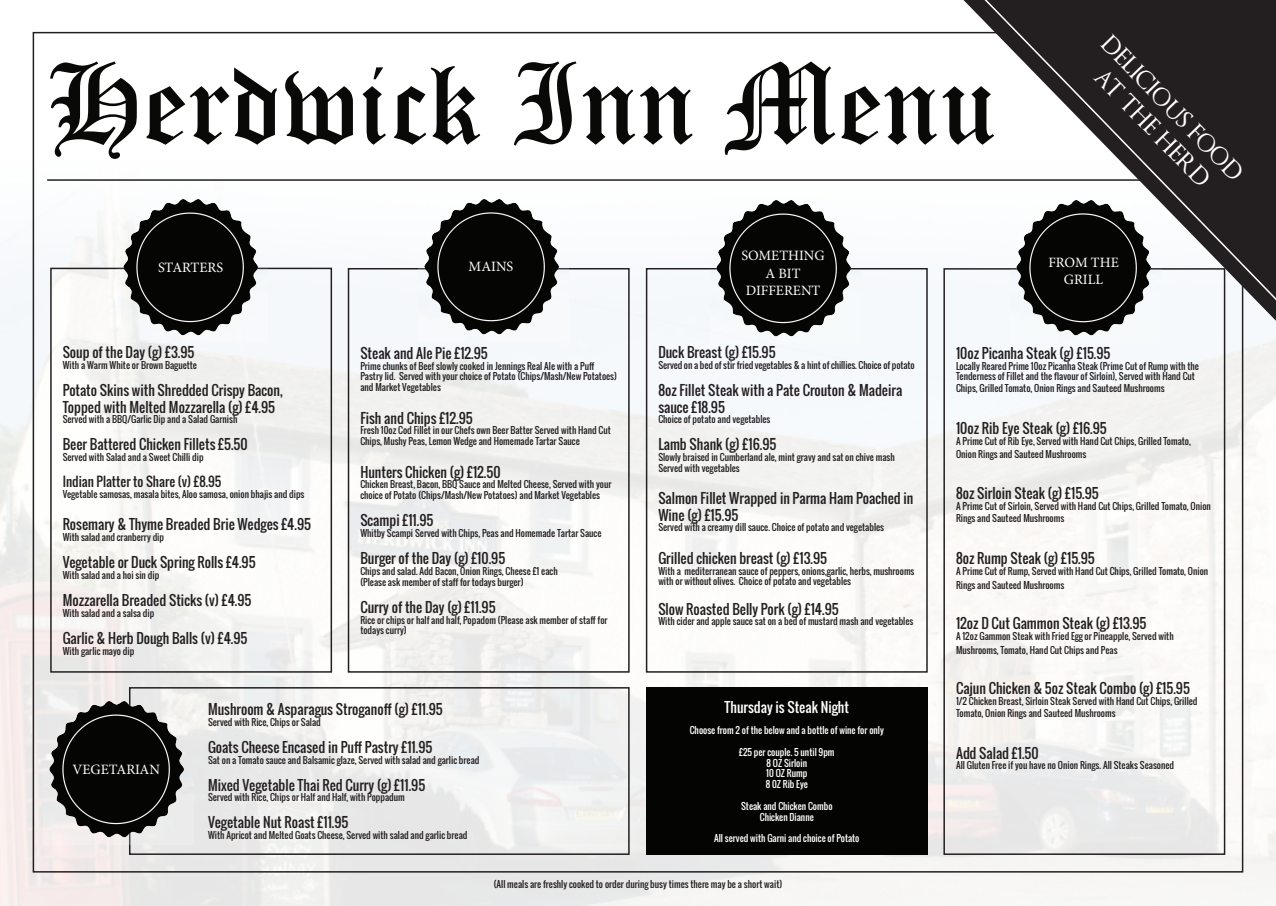
<style>
.page{position:relative;width:1276px;height:906px;background:#fff}
.page>*{position:absolute;margin:0;border:0;box-sizing:border-box;transform-origin:0 0}
.t1{font:112.5px "Old English Text";color:#090907}
.t2{font:23.25px/27.8px "Optimus Princeps";color:#fff;text-align:center}
.t3{font:14.25px/17.1px "Minion Pro";color:#fff;text-align:center}
.t4{font:13.5px/16.2px "Oswald";color:#231f20}
.t5{font:13.5px "Oswald";color:#fff}
.t6{font:12.75px "Oswald";color:#231f20}
.t7{font:9px/10.8px "Oswald";color:#231f20}
.t8{font:9px/10.8px "Oswald";color:#fff;text-align:center}
</style>
<div class="page">
<img style="left:0;top:159px;width:1276px;height:746px">
<div style="left:129px;top:687px;width:500px;height:168px;border:2px solid #231f20"></div>
<hr style="left:47px;top:179px;width:1229px;height:2px;background:#231f20">
<svg style="left:952px;top:0;width:324px;height:353px;fill:#231f20"></svg>
<div style="left:50px;top:268px;width:282px;height:404px;border:2px solid #231f20"></div>
<div style="left:348px;top:268px;width:281px;height:404px;border:2px solid #231f20"></div>
<img style="left:418px;top:194px;width:150px;height:148px">
<div style="left:646px;top:268px;width:281px;height:404px;border:2px solid #231f20"></div>
<div style="left:943px;top:268px;width:282px;height:587px;border:2px solid #231f20"></div>
<img style="left:710px;top:196px;width:150px;height:147px">
<img style="left:1010px;top:195px;width:151px;height:147px">
<img style="left:117px;top:195px;width:150px;height:147px">
<div style="left:646px;top:687px;width:281px;height:168px;background:#040503"></div>
<img style="left:43px;top:697px;width:151px;height:147px">
<h1 class="t1" style="left:47px;top:32px;width:951px">Herdwick Inn Menu</h1>
<h2 class="t2" style="left:1115px;top:30px;width:193px;rotate:46deg">DELICIOUS FOOD<br>AT THE HERD</h2>
<h3 class="t3" style="left:158px;top:258px;width:67px">STARTERS</h3>
<h3 class="t4" style="left:63px;top:344px;width:133px">Soup of the Day (g) £3.95</h3>
<p class="t7" style="left:63px;top:360px;width:136px">With a Warm White or Brown Baguette</p>
<h3 class="t4" style="left:63px;top:382px;width:222px">Potato Skins with Shredded Crispy Bacon,<br>Topped with Melted Mozzarella (g) £4.95</h3>
<p class="t7" style="left:63px;top:414px;width:176px">Served with a BBQ/Garlic Dip and a Salad Garnish</p>
<h3 class="t4" style="left:63px;top:436px;width:186px">Beer Battered Chicken Fillets £5.50</h3>
<p class="t7" style="left:63px;top:452px;width:143px">Served with Salad and a Sweet Chilli dip</p>
<h3 class="t6" style="left:63px;top:472px;width:160px">Indian Platter to Share (v) £8.95</h3>
<p class="t7" style="left:63px;top:489px;width:243px">Vegetable samosas, masala bites, Aloo samosa, onion bhajis and dips</p>
<h3 class="t4" style="left:63px;top:516px;width:250px">Rosemary &amp; Thyme Breaded Brie Wedges £4.95</h3>
<p class="t7" style="left:63px;top:532px;width:103px">With salad and cranberry dip</p>
<h3 class="t4" style="left:63px;top:554px;width:194px">Vegetable or Duck Spring Rolls £4.95</h3>
<p class="t7" style="left:63px;top:570px;width:98px">With salad and a hoi sin dip</p>
<h3 class="t4" style="left:63px;top:592px;width:190px">Mozzarella Breaded Sticks (v) £4.95</h3>
<p class="t7" style="left:63px;top:607px;width:93px">With salad and a salsa dip</p>
<h3 class="t4" style="left:63px;top:630px;width:186px">Garlic &amp; Herb Dough Balls (v) £4.95</h3>
<p class="t7" style="left:63px;top:645px;width:73px">With garlic mayo dip</p>
<h3 class="t3" style="left:469px;top:258px;width:46px">MAINS</h3>
<h3 class="t4" style="left:360px;top:345px;width:129px">Steak and Ale Pie £12.95</h3>
<p class="t7" style="left:360px;top:360px;width:258px">Prime chunks of Beef slowly cooked in Jennings Real Ale with a Puff<br>Pastry lid. Served with your choice of Potato (Chips/Mash/New Potatoes) and Market Vegetables</p>
<h3 class="t4" style="left:360px;top:410px;width:114px">Fish and Chips £12.95</h3>
<p class="t7" style="left:360px;top:425px;width:252px">Fresh 10oz Cod Fillet in our Chefs own Beer Batter Served with Hand Cut<br>Chips, Mushy Peas, Lemon Wedge and Homemade Tartar Sauce</p>
<h3 class="t4" style="left:360px;top:464px;width:142px">Hunters Chicken (g) £12.50</h3>
<p class="t7" style="left:360px;top:479px;width:253px">Chicken Breast, Bacon, BBQ Sauce and Melted Cheese, Served with your choice of Potato (Chips/Mash/New Potatoes) and Market Vegetables</p>
<h3 class="t4" style="left:360px;top:512px;width:75px">Scampi £11.95</h3>
<p class="t7" style="left:360px;top:528px;width:243px">Whitby Scampi Served with Chips, Peas and Homemade Tartar Sauce</p>
<h3 class="t4" style="left:360px;top:550px;width:146px">Burger of the Day (g) £10.95</h3>
<p class="t7" style="left:360px;top:565px;width:199px">Chips and salad. Add Bacon, Onion Rings, Cheese £1 each (Please ask member of staff for todays burger)</p>
<h3 class="t4" style="left:360px;top:599px;width:137px">Curry of the Day (g) £11.95</h3>
<p class="t7" style="left:360px;top:614px;width:249px">Rice or chips or half and half, Popadom (Please ask member of staff for todays curry)</p>
<h3 class="t3" style="left:72px;top:760px;width:89px">VEGETARIAN</h3>
<h3 class="t4" style="left:208px;top:701px;width:236px">Mushroom &amp; Asparagus Stroganoff (g) £11.95</h3>
<p class="t7" style="left:208px;top:716px;width:114px">Served with Rice, Chips or Salad</p>
<h3 class="t4" style="left:208px;top:739px;width:226px">Goats Cheese Encased in Puff Pastry £11.95</h3>
<p class="t7" style="left:208px;top:754px;width:273px">Sat on a Tomato sauce and Balsamic glaze, Served with salad and garlic bread</p>
<h3 class="t4" style="left:208px;top:776px;width:219px">Mixed Vegetable Thai Red Curry (g) £11.95</h3>
<p class="t7" style="left:208px;top:792px;width:198px">Served with Rice, Chips or Half and Half, with Poppadum</p>
<h3 class="t4" style="left:208px;top:814px;width:142px">Vegetable Nut Roast £11.95</h3>
<p class="t7" style="left:208px;top:830px;width:261px">With Apricot and Melted Goats Cheese, Served with salad and garlic bread</p>
<h3 class="t3" style="left:741px;top:247px;width:85px">SOMETHING<br>A BIT<br>DIFFERENT</h3>
<h3 class="t3" style="left:1048px;top:253px;width:72px">FROM THE<br>GRILL</h3>
<h3 class="t4" style="left:658px;top:344px;width:119px">Duck Breast (g) £15.95</h3>
<p class="t7" style="left:658px;top:360px;width:258px">Served on a bed of stir fried vegetables &amp; a hint of chillies. Choice of potato</p>
<h3 class="t4" style="left:658px;top:382px;width:245px">8oz Fillet Steak with a Pate Crouton &amp; Madeira sauce £18.95</h3>
<p class="t7" style="left:658px;top:414px;width:114px">Choice of potato and vegetables</p>
<h3 class="t4" style="left:658px;top:436px;width:120px">Lamb Shank (g) £16.95</h3>
<p class="t7" style="left:658px;top:452px;width:238px">Slowly braised in Cumberland ale, mint gravy and sat on chive mash<br>Served with vegetables</p>
<h3 class="t4" style="left:658px;top:490px;width:257px">Salmon Fillet Wrapped in Parma Ham Poached in<br>Wine (g) £15.95</h3>
<p class="t7" style="left:658px;top:522px;width:227px">Served with a creamy dill sauce. Choice of potato and vegetables</p>
<h3 class="t4" style="left:658px;top:550px;width:170px">Grilled chicken breast (g) £13.95</h3>
<p class="t7" style="left:658px;top:565px;width:258px">With a mediterranean sauce of peppers, onions,garlic, herbs, mushrooms with or without olives. Choice of potato and vegetables</p>
<h3 class="t4" style="left:658px;top:600px;width:182px">Slow Roasted Belly Pork (g) £14.95</h3>
<p class="t7" style="left:658px;top:616px;width:256px">With cider and apple sauce sat on a bed of mustard mash and vegetables</p>
<h3 class="t5" style="left:724px;top:696px;width:126px">Thursday is Steak Night</h3>
<p class="t8" style="left:690px;top:725px;width:196px">Choose from 2 of the below and a bottle of wine for only</p>
<p class="t8" style="left:739px;top:746px;width:97px">£25 per couple. 5 until 9pm<br>8 OZ Sirloin<br>10 OZ Rump<br>8 0Z Rib Eye</p>
<p class="t8" style="left:741px;top:800px;width:93px">Steak and Chicken Combo<br>Chicken Dianne</p>
<p class="t8" style="left:714px;top:833px;width:147px">All served with Garni and choice of Potato</p>
<h3 class="t4" style="left:956px;top:345px;width:156px">10oz Picanha Steak (g) £15.95</h3>
<p class="t7" style="left:956px;top:360px;width:244px">Locally Reared Prime 10oz Picanha Steak (Prime Cut of Rump with the<br>Tenderness of Fillet and the flavour of Sirloin), Served with Hand Cut</p>
<p class="t7" style="left:956px;top:383px;width:210px">Chips, Grilled Tomato, Onion Rings and Sauteed Mushrooms</p>
<h3 class="t4" style="left:956px;top:420px;width:152px">10oz Rib Eye Steak (g) £16.95</h3>
<p class="t7" style="left:956px;top:435px;width:236px;line-height:12.8px">A Prime Cut of Rib Eye, Served with Hand Cut Chips, Grilled Tomato,<br>Onion Rings and Sauteed Mushrooms</p>
<h3 class="t4" style="left:956px;top:485px;width:144px">8oz Sirloin Steak (g) £15.95</h3>
<p class="t7" style="left:956px;top:500px;width:256px;line-height:12px">A Prime Cut of Sirloin, Served with Hand Cut Chips, Grilled Tomato, Onion<br>Rings and Sauteed Mushrooms</p>
<h3 class="t4" style="left:956px;top:550px;width:140px">8oz Rump Steak (g) £15.95</h3>
<p class="t7" style="left:956px;top:564px;width:254px;line-height:14.2px">A Prime Cut of Rump, Served with Hand Cut Chips, Grilled Tomato, Onion<br>Rings and Sauteed Mushrooms</p>
<h3 class="t4" style="left:956px;top:615px;width:192px">12oz D Cut Gammon Steak (g) £13.95</h3>
<p class="t7" style="left:956px;top:628px;width:219px;line-height:14.2px">A 12oz Gammon Steak with Fried Egg or Pineapple, Served with<br>Mushrooms, Tomato, Hand Cut Chips and Peas</p>
<h3 class="t4" style="left:956px;top:680px;width:235px">Cajun Chicken &amp; 5oz Steak Combo (g) £15.95</h3>
<p class="t7" style="left:956px;top:694px;width:243px;line-height:12.8px">1/2 Chicken Breast, Sirloin Steak Served with Hand Cut Chips, Grilled<br>Tomato, Onion Rings and Sauteed Mushrooms</p>
<h3 class="t4" style="left:956px;top:744px;width:84px">Add Salad £1.50</h3>
<p class="t7" style="left:956px;top:759px;width:220px">All Gluten Free if you have no Onion Rings. All Steaks Seasoned</p>
<p class="t7" style="left:494px;top:878px;width:290px">(All meals are freshly cooked to order during busy times there may be a short wait)</p>
</div>
